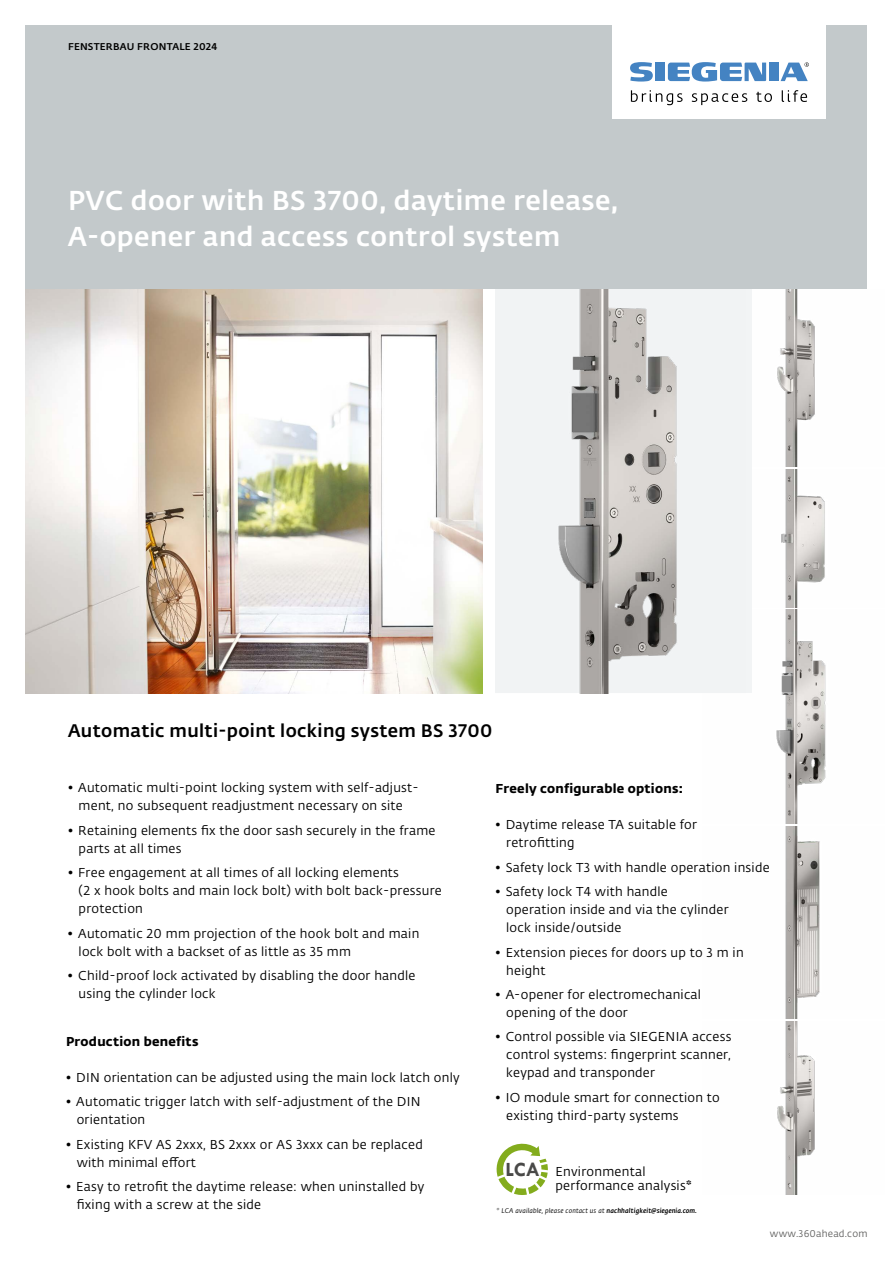
<style>
.page{position:relative;width:893px;height:1263px;background:#fff}
.page>*{position:absolute;margin:0;border:0;box-sizing:border-box;transform-origin:0 0}
.t1{font:500 27px/36px "Fedra Sans Alt Pro";letter-spacing:.02em;color:#fff}
.t2{font:700 20.4px "Tw Cen";color:#494948}
.t3{font:500 18px "Fedra Sans Alt Pro";letter-spacing:.02em;color:#000}
.t4{font:12.75px/18px "Fedra Sans Alt Pro";letter-spacing:.02em;color:#000}
.t5{font:700 12.75px "Fedra Sans Alt Pro";letter-spacing:.02em;color:#000}
.t6{font:500 9.75px "Fedra Sans Alt Pro";letter-spacing:.02em;color:#000}
.t7{font:9.75px "Fedra Sans Alt Pro";letter-spacing:.02em;color:#636362}
.t8{font:italic 6.75px "Fedra Sans Alt Pro";letter-spacing:.02em;color:#000}
.s1{font-weight:700}
.s2{font-weight:500}
</style>
<div class="page">
<div style="left:26px;top:26px;width:841px;height:263px;background:#c3c9cb"></div>
<div style="left:612px;top:0;width:213px;height:118px;background:#fff"></div>
<svg style="left:631px;top:90px;width:52px;height:15px"></svg>
<svg style="left:692px;top:93px;width:55px;height:12px"></svg>
<svg style="left:756px;top:92px;width:16px;height:10px"></svg>
<svg style="left:782px;top:90px;width:25px;height:12px"></svg>
<div style="left:655px;top:63px;width:10px;height:18px;background:#4483c2"></div>
<svg style="left:630px;top:62px;width:23px;height:20px"></svg>
<div style="left:769px;top:63px;width:10px;height:18px;background:#4483c2"></div>
<svg style="left:668px;top:62px;width:98px;height:20px"></svg>
<svg style="left:781px;top:62px;width:28px;height:19px"></svg>
<img style="left:26px;top:289px;width:457px;height:404px">
<img style="left:777px;top:289px;width:38px;height:177px">
<img style="left:781px;top:470px;width:44px;height:137px">
<img style="left:776px;top:610px;width:50px;height:213px">
<img style="left:785px;top:826px;width:35px;height:192px">
<img style="left:777px;top:1021px;width:38px;height:174px">
<div style="left:496px;top:289px;width:256px;height:404px;background:#f2f4f5"></div>
<img style="left:558px;top:289px;width:119px;height:404px">
<svg style="left:496px;top:1143px;width:52px;height:52px"></svg>
<p class="t6" style="left:68px;top:39px;width:151px">FENSTERBAU FRONTALE 2024</p>
<h1 class="t1" style="left:68px;top:181px;width:552px">PVC door with BS 3700, daytime release,<br>A-opener and access control system</h1>
<h3 class="t3" style="left:68px;top:717px;width:426px">Automatic multi-point locking system BS 3700</h3>
<p class="t4" style="left:68px;top:778px;width:352px;text-align:center">• Automatic multi-point locking system with self-adjust&shy;ment, no subsequent readjustment necessary on site</p>
<p class="t4" style="left:79px;top:821px;width:358px;text-indent:-11px">• Retaining elements fix the door sash securely in the frame parts at all times</p>
<p class="t4" style="left:79px;top:863px;width:365px;text-indent:-11px">• Free engagement at all times of all locking elements<br>(2 x hook bolts and main lock bolt) with bolt back-pressure protection</p>
<p class="t4" style="left:79px;top:924px;width:342px;text-indent:-11px">• Automatic 20 mm projection of the hook bolt and main lock bolt with a backset of as little as 35 mm</p>
<p class="t4" style="left:79px;top:966px;width:338px;text-indent:-11px">• Child-proof lock activated by disabling the door handle using the cylinder lock</p>
<p class="t5" style="left:66px;top:1031px;width:134px">Production benefits</p>
<p class="t4" style="left:66px;top:1068px;width:395px">• DIN orientation can be adjusted using the main lock latch only</p>
<p class="t4" style="left:77px;top:1092px;width:345px;text-indent:-11px">• Automatic trigger latch with self-adjustment of the DIN orientation</p>
<p class="t4" style="left:77px;top:1135px;width:348px;text-indent:-11px">• Existing KFV AS 2xxx, BS 2xxx or AS 3xxx can be replaced with minimal effort</p>
<p class="t4" style="left:77px;top:1177px;width:349px;text-indent:-11px">• Easy to retrofit the daytime release: when uninstalled by fixing with a screw at the side</p>
<p class="t5" style="left:496px;top:779px;width:189px">Freely configurable options:</p>
<p class="t4" style="left:506px;top:815px;width:192px;text-indent:-11px">• Daytime release TA suitable for retrofitting</p>
<p class="t4" style="left:496px;top:858px;width:276px">• Safety lock T3 with handle operation inside</p>
<p class="t4" style="left:506px;top:882px;width:224px;text-indent:-11px">• Safety lock T4 with handle operation inside and via the cylinder lock inside/outside</p>
<p class="t4" style="left:506px;top:943px;width:239px;text-indent:-11px">• Extension pieces for doors up to 3 m in height</p>
<p class="t4" style="left:506px;top:985px;width:196px;text-indent:-11px">• A-opener for electromechanical opening of the door</p>
<p class="t4" style="left:506px;top:1027px;width:227px;text-align:justify;text-indent:-11px">• Control possible via SIEGENIA access control systems: fingerprint scanner, keypad and transponder</p>
<p class="t4" style="left:506px;top:1088px;width:215px;text-indent:-11px">• IO module smart for connection to existing third-party systems</p>
<h2 class="t2" style="left:505px;top:1157px;width:36px">LCA</h2>
<p class="t4" style="left:555px;top:1164px;width:138px;line-height:13.5px">Environmental performance analysis<span class="s1">*</span></p>
<p class="t8" style="left:497px;top:1206px;width:202px">* LCA available, please contact us at <span class="s2">nachhaltigkeit@siegenia.com.</span></p>
<p class="t7" style="left:770px;top:1227px;width:99px">www.360ahead.com</p>
</div>
